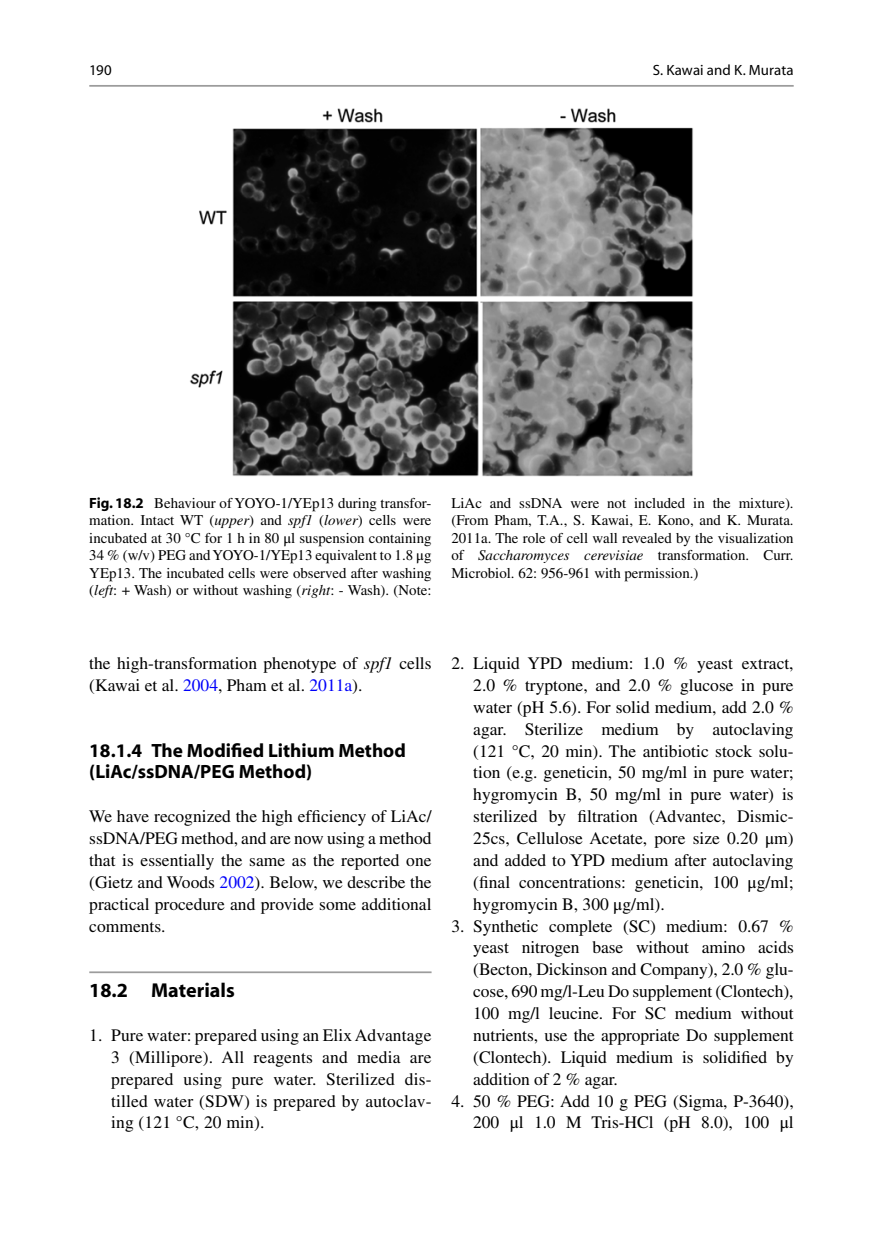
<style>
.page{position:relative;width:883px;height:1260px;background:#fff}
.page>*{position:absolute;margin:0;border:0;box-sizing:border-box;transform-origin:0 0}
.t1{font:700 20.12px "Fmjxqr Vdpjjt Myriad";color:#000}
.t2{font:700 19.25px/21.9px "Fmjxqr Vdpjjt Myriad";color:#000}
.t3{font:17.5px/21.9px "Krgwwn Xkbtdv Times";color:#000;text-align:justify}
.t4{font:14.88px/17.5px "Krgwwn Xkbtdv Times";color:#000;text-align:justify}
.t5{font:italic 14.88px "Vcrdsm Wpwcsj Times";color:#000}
.t6{font:14.88px "Fdkgss Qcvsxq Myriad";letter-spacing:.005em;color:#000}
.s1{font-family:"Fmjxqr Vdpjjt Myriad";font-weight:700}
.s2{font-family:"Vcrdsm Wpwcsj Times";font-style:italic}
.s3{font-family:"Sgtljt Nptwxt STIX General"}
.s4{font-family:"Krgwwn Xkbtdv Times";font-style:normal}
.s5{color:#0000fa}
</style>
<div class="page">
<hr style="left:89px;top:971px;width:343px;height:2px;background:#9c9c9c">
<img style="left:190px;top:108px;width:503px;height:368px">
<hr style="left:89px;top:85px;width:705px;height:2px;background:#9c9c9c">
<p class="t6" style="left:89px;top:64px;width:24px">190</p>
<p class="t6" style="left:653px;top:64px;width:142px">S. Kawai and K. Murata</p>
<p class="t4" style="left:89px;top:495px;width:344px"><span class="s1">Fig. 18.2</span> Behaviour of YOYO-1/YEp13 during transfor&shy;mation. Intact WT ( <span class="s2">upper</span> ) and <span class="s2">spf1</span> ( <span class="s2">lower</span> ) cells were incubated at 30 °C for 1 h in 80 <span class="s3">μ</span>l suspension containing 34 % (w/v) PEG and YOYO-1/YEp13 equivalent to 1.8 <span class="s3">μ</span>g YEp13. The incubated cells were observed after washing ( <span class="s2">left</span> : + Wash) or without washing ( <span class="s2">right</span> : - Wash). (Note:</p>
<p class="t4" style="left:451px;top:495px;width:344px">LiAc and ssDNA were not included in the mixture). (From Pham, T.A., S. Kawai, E. Kono, and K. Murata.<br>2011a. The role of cell wall revealed by the visualization</p>
<p class="t5" style="left:451px;top:550px;width:344px"><span class="s4">of</span> Saccharomyces cerevisiae <span class="s4">transformation. Curr.</span></p>
<p class="t4" style="left:451px;top:565px;width:249px">Microbiol. 62: 956-961 with permission.)</p>
<p class="t3" style="left:89px;top:654px;width:344px">the high-transformation phenotype of <span class="s2">spf1</span> cells (Kawai et al. <span class="s5">2004</span> , Pham et al. <span class="s5">2011a</span> ).</p>
<p class="t2" style="left:89px;top:741px;width:318px">18.1.4 The Modified Lithium Method (LiAc/ssDNA/PEG Method)</p>
<p class="t3" style="left:89px;top:807px;width:344px">We have recognized the high efficiency of LiAc/ ssDNA/PEG method, and are now using a method that is essentially the same as the reported one (Gietz and Woods <span class="s5">2002</span> ). Below, we describe the practical procedure and provide some additional comments.</p>
<p class="t1" style="left:89px;top:983px;width:147px">18.2 Materials</p>
<p class="t3" style="left:111px;top:1026px;width:322px;text-indent:-22px">1. Pure water: prepared using an Elix Advantage 3 (Millipore). All reagents and media are prepared using pure water. Sterilized dis&shy;tilled water (SDW) is prepared by autoclav&shy;ing (121 °C, 20 min).</p>
<p class="t3" style="left:473px;top:654px;width:322px;text-indent:-22px">2. Liquid YPD medium: 1.0 % yeast extract, 2.0 % tryptone, and 2.0 % glucose in pure water (pH 5.6). For solid medium, add 2.0 % agar. Sterilize medium by autoclaving (121 °C, 20 min). The antibiotic stock solu&shy;tion (e.g. geneticin, 50 mg/ml in pure water; hygromycin B, 50 mg/ml in pure water) is sterilized by filtration (Advantec, Dismic-25cs, Cellulose Acetate, pore size 0.20 <span class="s3">μ</span>m) and added to YPD medium after autoclaving (final concentrations: geneticin, 100 <span class="s3">μ</span>g/ml; hygromycin B, 300 <span class="s3">μ</span>g/ml).</p>
<p class="t3" style="left:473px;top:916px;width:322px;text-indent:-22px">3. Synthetic complete (SC) medium: 0.67 % yeast nitrogen base without amino acids (Becton, Dickinson and Company), 2.0 % glu&shy;cose, 690 mg/l-Leu Do supplement (Clontech), 100 mg/l leucine. For SC medium without nutrients, use the appropriate Do supplement (Clontech). Liquid medium is solidified by addition of 2 % agar.</p>
<p class="t3" style="left:452px;top:1091px;width:344px;text-align:right">4. 50 % PEG: Add 10 g PEG (Sigma, P-3640),<br>200 <span class="s3">μ</span>l 1.0 M Tris-HCl (pH 8.0), 100 <span class="s3">μ</span>l</p>
</div>
